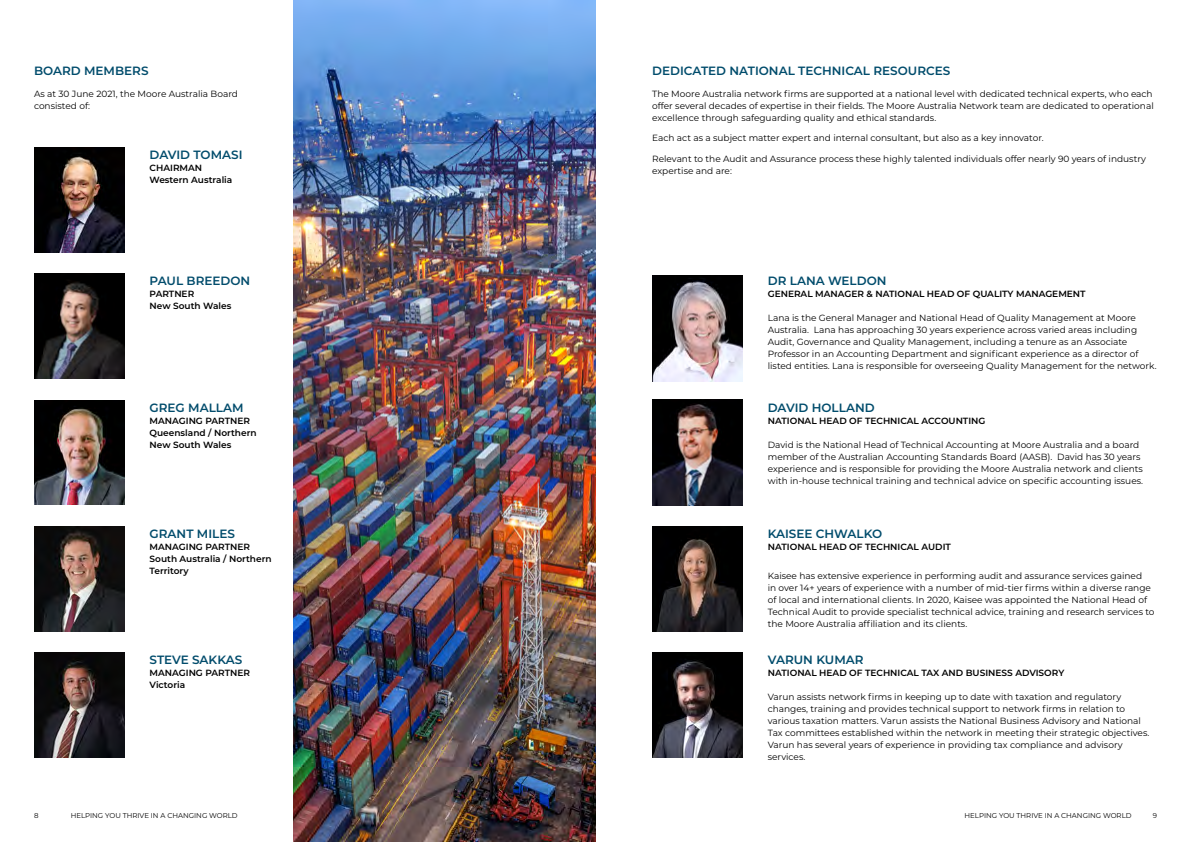
<style>
.page{position:relative;width:1191px;height:842px;background:#fff}
.page>*{position:absolute;margin:0;border:0;box-sizing:border-box;transform-origin:0 0}
.t1{font:600 12px "Montserrat";color:#004c6c}
.t2{font:600 12px "Montserrat";color:#024c6c}
.t3{font:9px/12px "Montserrat";color:#000}
.t4{font:600 9px/12px "Montserrat";color:#000}
.t5{font:7px "Montserrat";color:#000}
</style>
<div class="page">
<img style="left:34px;top:147px;width:90px;height:106px">
<img style="left:34px;top:274px;width:90px;height:105px">
<img style="left:34px;top:401px;width:90px;height:103px">
<img style="left:34px;top:526px;width:90px;height:105px">
<img style="left:34px;top:652px;width:90px;height:106px">
<img style="left:293px;top:0;width:302px;height:842px">
<img style="left:652px;top:276px;width:90px;height:105px">
<img style="left:652px;top:400px;width:90px;height:105px">
<img style="left:652px;top:526px;width:90px;height:105px">
<img style="left:652px;top:652px;width:90px;height:106px">
<h1 class="t1" style="left:34px;top:62px;width:116px">BOARD MEMBERS</h1>
<p class="t3" style="left:34px;top:87px;width:205px">As at 30 June 2021, the Moore Australia Board consisted of:</p>
<h1 class="t2" style="left:150px;top:146px;width:94px">DAVID TOMASI</h1>
<p class="t4" style="left:150px;top:161px;width:84px">CHAIRMAN<br>Western Australia</p>
<h1 class="t2" style="left:150px;top:272px;width:102px">PAUL BREEDON</h1>
<p class="t4" style="left:150px;top:288px;width:83px">PARTNER<br>New South Wales</p>
<h1 class="t2" style="left:150px;top:399px;width:95px">GREG MALLAM</h1>
<p class="t4" style="left:150px;top:414px;width:109px">MANAGING PARTNER<br>Queensland / Northern<br>New South Wales</p>
<h1 class="t2" style="left:150px;top:525px;width:87px">GRANT MILES</h1>
<p class="t4" style="left:150px;top:540px;width:123px">MANAGING PARTNER<br>South Australia / Northern<br>Territory</p>
<h1 class="t2" style="left:150px;top:651px;width:94px">STEVE SAKKAS</h1>
<p class="t4" style="left:150px;top:666px;width:102px">MANAGING PARTNER<br>Victoria</p>
<h1 class="t1" style="left:652px;top:62px;width:300px">DEDICATED NATIONAL TECHNICAL RESOURCES</h1>
<p class="t3" style="left:652px;top:87px;width:503px;text-align:justify">The Moore Australia network firms are supported at a national level with dedicated technical experts, who each offer several decades of expertise in their fields. The Moore Australia Network team are dedicated to operational excellence through safeguarding quality and ethical standards.</p>
<p class="t3" style="left:652px;top:132px;width:393px">Each act as a subject matter expert and internal consultant, but also as a key innovator.</p>
<p class="t3" style="left:652px;top:152px;width:495px">Relevant to the Audit and Assurance process these highly talented individuals offer nearly 90 years of industry expertise and are:</p>
<h1 class="t1" style="left:767px;top:272px;width:120px">DR LANA WELDON</h1>
<p class="t4" style="left:767px;top:288px;width:319px">GENERAL MANAGER &amp; NATIONAL HEAD OF QUALITY MANAGEMENT</p>
<p class="t3" style="left:767px;top:312px;width:390px">Lana is the General Manager and National Head of Quality Management at Moore Australia. Lana has approaching 30 years experience across varied areas including Audit, Governance and Quality Management, including a tenure as an Associate Professor in an Accounting Department and significant experience as a director of listed entities. Lana is responsible for overseeing Quality Management for the network.</p>
<h1 class="t1" style="left:767px;top:399px;width:108px">DAVID HOLLAND</h1>
<p class="t4" style="left:767px;top:414px;width:219px">NATIONAL HEAD OF TECHNICAL ACCOUNTING</p>
<p class="t3" style="left:767px;top:438px;width:377px">David is the National Head of Technical Accounting at Moore Australia and a board member of the Australian Accounting Standards Board (AASB). David has 30 years experience and is responsible for providing the Moore Australia network and clients with in-house technical training and technical advice on specific accounting issues.</p>
<h1 class="t1" style="left:767px;top:525px;width:116px">KAISEE CHWALKO</h1>
<p class="t4" style="left:767px;top:540px;width:185px">NATIONAL HEAD OF TECHNICAL AUDIT</p>
<p class="t3" style="left:767px;top:569px;width:388px">Kaisee has extensive experience in performing audit and assurance services gained<br>in over 14+ years of experience with a number of mid-tier firms within a diverse range of local and international clients. In 2020, Kaisee was appointed the National Head of Technical Audit to provide specialist technical advice, training and research services to the Moore Australia affiliation and its clients.</p>
<h1 class="t1" style="left:767px;top:651px;width:97px">VARUN KUMAR</h1>
<p class="t4" style="left:767px;top:666px;width:298px">NATIONAL HEAD OF TECHNICAL TAX AND BUSINESS ADVISORY</p>
<p class="t3" style="left:767px;top:691px;width:383px">Varun assists network firms in keeping up to date with taxation and regulatory changes, training and provides technical support to network firms in relation to various taxation matters. Varun assists the National Business Advisory and National Tax committees established within the network in meeting their strategic objectives.<br>Varun has several years of experience in providing tax compliance and advisory services.</p>
<p class="t5" style="left:34px;top:810px;width:6px">8</p>
<p class="t5" style="left:71px;top:811px;width:168px">HELPING YOU THRIVE IN A CHANGING WORLD</p>
<p class="t5" style="left:964px;top:810px;width:168px">HELPING YOU THRIVE IN A CHANGING WORLD</p>
<p class="t5" style="left:1152px;top:810px;width:6px">9</p>
</div>
